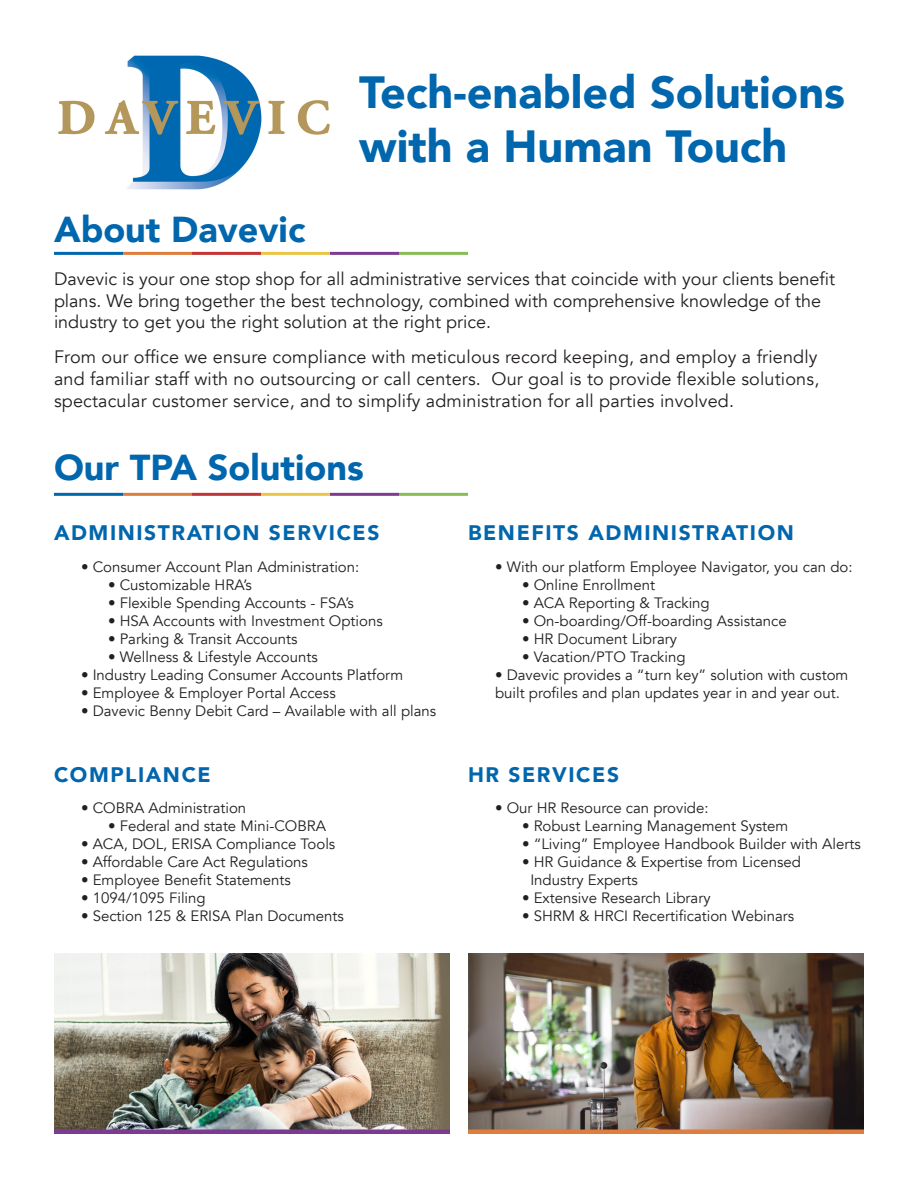
<style>
.page{position:relative;width:918px;height:1188px;background:#fff}
.page>*{position:absolute;margin:0;border:0;box-sizing:border-box;transform-origin:0 0}
.t1{font:900 45px/54px "Avenir";color:#0066ad}
.t2{font:900 36px "Avenir";color:#0066ad}
.t3{font:900 21px "Avenir";letter-spacing:.075em;color:#0066ad}
.t4{font:18px/21.6px "Avenir";color:#231f20}
.t5{font:15px/18px "Avenir";color:#231f20}
</style>
<div class="page">
<hr style="left:54px;top:252px;width:69px;height:3px;background:#0066ad">
<hr style="left:123px;top:252px;width:69px;height:3px;background:#de7d3c">
<hr style="left:192px;top:252px;width:69px;height:3px;background:#c13537">
<hr style="left:261px;top:252px;width:69px;height:3px;background:#eac647">
<hr style="left:330px;top:252px;width:69px;height:3px;background:#7c3b90">
<hr style="left:399px;top:252px;width:69px;height:3px;background:#87bc56">
<hr style="left:54px;top:493px;width:69px;height:3px;background:#0066ad">
<hr style="left:123px;top:493px;width:69px;height:3px;background:#de7d3c">
<hr style="left:192px;top:493px;width:69px;height:3px;background:#c13537">
<hr style="left:261px;top:493px;width:69px;height:3px;background:#eac647">
<hr style="left:330px;top:493px;width:69px;height:3px;background:#7c3b90">
<hr style="left:399px;top:493px;width:69px;height:3px;background:#87bc56">
<img style="left:54px;top:953px;width:396px;height:177px">
<img style="left:468px;top:953px;width:396px;height:177px">
<hr style="left:54px;top:1130px;width:396px;height:4px;background:#7c3b90">
<hr style="left:468px;top:1130px;width:396px;height:4px;background:#de7d3c">
<img style="left:58px;top:55px;width:272px;height:135px">
<p class="t2" style="left:54px;top:198px;width:253px">About Davevic</p>
<p class="t1" style="left:359px;top:65px;width:487px">Tech-enabled Solutions with a Human Touch</p>
<p class="t4" style="left:54px;top:268px;width:783px">Davevic is your one stop shop for all administrative services that coincide with your clients benefit plans. We bring together the best technology, combined with comprehensive knowledge of the industry to get you the right solution at the right price.</p>
<p class="t4" style="left:54px;top:347px;width:767px;text-align:justify">From our office we ensure compliance with meticulous record keeping, and employ a friendly and familiar staff with no outsourcing or call centers. Our goal is to provide flexible solutions, spectacular customer service, and to simplify administration for all parties involved.</p>
<p class="t2" style="left:54px;top:436px;width:311px">Our TPA Solutions</p>
<p class="t3" style="left:54px;top:515px;width:327px">ADMINISTRATION SERVICES</p>
<p class="t5" style="left:81px;top:558px;width:280px">• Consumer Account Plan Administration:</p>
<p class="t5" style="left:108px;top:576px;width:146px">• Customizable HRA’s</p>
<p class="t5" style="left:108px;top:594px;width:248px">• Flexible Spending Accounts - FSA’s</p>
<p class="t5" style="left:108px;top:612px;width:276px">• HSA Accounts with Investment Options</p>
<p class="t5" style="left:108px;top:630px;width:191px">• Parking &amp; Transit Accounts</p>
<p class="t5" style="left:108px;top:648px;width:211px">• Wellness &amp; Lifestyle Accounts</p>
<p class="t5" style="left:81px;top:666px;width:324px">• Industry Leading Consumer Accounts Platform</p>
<p class="t5" style="left:81px;top:684px;width:256px">• Employee &amp; Employer Portal Access</p>
<p class="t5" style="left:81px;top:702px;width:357px">• Davevic Benny Debit Card – Available with all plans</p>
<p class="t3" style="left:54px;top:756px;width:158px">COMPLIANCE</p>
<p class="t5" style="left:81px;top:799px;width:167px">• COBRA Administration</p>
<p class="t5" style="left:108px;top:817px;width:220px">• Federal and state Mini-COBRA</p>
<p class="t5" style="left:81px;top:835px;width:256px">• ACA, DOL, ERISA Compliance Tools</p>
<p class="t5" style="left:81px;top:853px;width:228px">• Affordable Care Act Regulations</p>
<p class="t5" style="left:81px;top:871px;width:212px">• Employee Benefit Statements</p>
<p class="t5" style="left:81px;top:889px;width:126px">• 1094/1095 Filing</p>
<p class="t5" style="left:81px;top:907px;width:264px">• Section 125 &amp; ERISA Plan Documents</p>
<p class="t3" style="left:468px;top:515px;width:327px">BENEFITS ADMINISTRATION</p>
<p class="t5" style="left:495px;top:558px;width:359px">• With our platform Employee Navigator, you can do:</p>
<p class="t5" style="left:522px;top:576px;width:135px">• Online Enrollment</p>
<p class="t5" style="left:522px;top:594px;width:189px">• ACA Reporting &amp; Tracking</p>
<p class="t5" style="left:522px;top:612px;width:266px">• On-boarding/Off-boarding Assistance</p>
<p class="t5" style="left:522px;top:630px;width:156px">• HR Document Library</p>
<p class="t5" style="left:522px;top:648px;width:165px">• Vacation/PTO Tracking</p>
<p class="t5" style="left:495px;top:666px;width:355px">• Davevic provides a “turn key” solution with custom built profiles and plan updates year in and year out.</p>
<p class="t3" style="left:468px;top:756px;width:153px">HR SERVICES</p>
<p class="t5" style="left:495px;top:799px;width:215px">• Our HR Resource can provide:</p>
<p class="t5" style="left:522px;top:817px;width:268px">• Robust Learning Management System</p>
<p class="t5" style="left:522px;top:835px;width:340px">• “Living” Employee Handbook Builder with Alerts</p>
<p class="t5" style="left:530px;top:853px;width:272px;text-indent:-8px">• HR Guidance &amp; Expertise from Licensed<br>Industry Experts</p>
<p class="t5" style="left:522px;top:889px;width:190px">• Extensive Research Library</p>
<p class="t5" style="left:522px;top:907px;width:274px">• SHRM &amp; HRCI Recertification Webinars</p>
</div>
